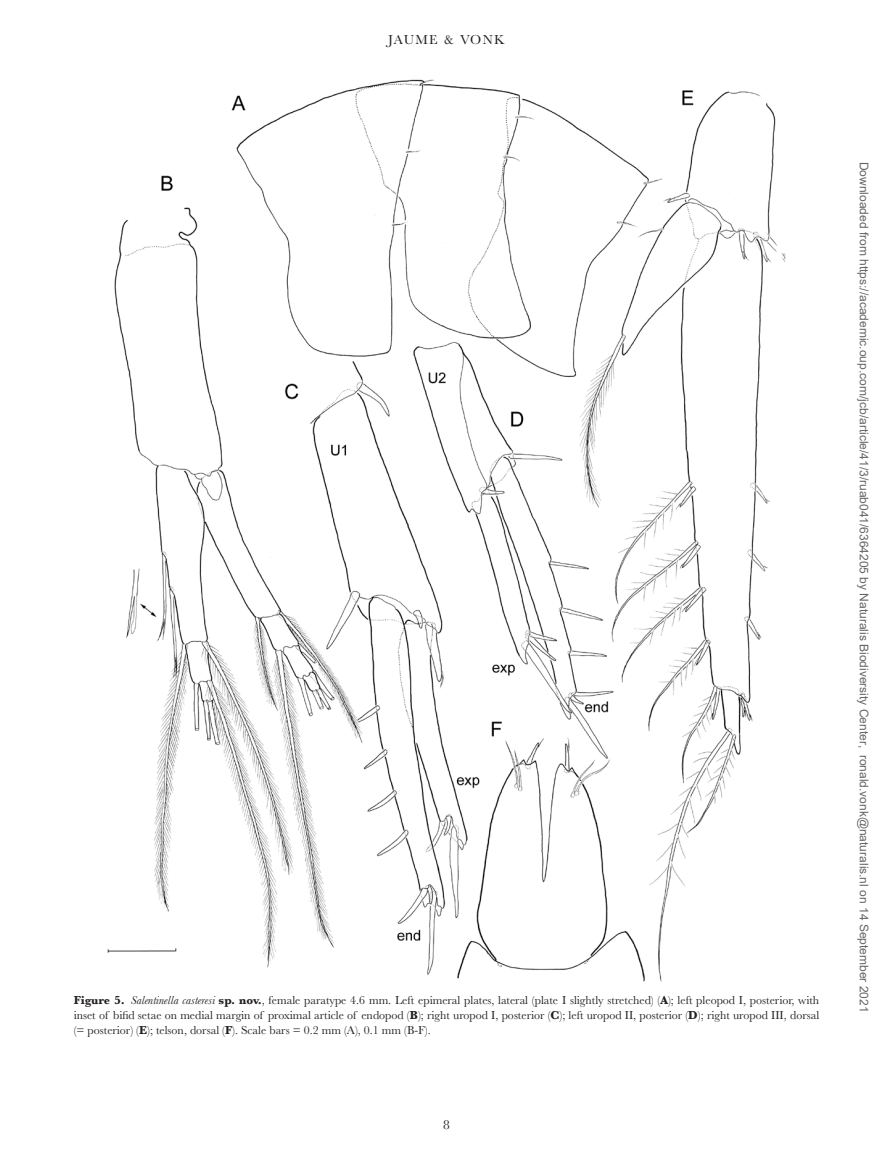
<style>
.page{position:relative;width:893px;height:1174px;background:#fff}
.page>*{position:absolute;margin:0;border:0;box-sizing:border-box;transform-origin:0 0}
.t1{font:13.5px "Baskerville MT Std";letter-spacing:.1em;color:#231f20}
.t2{font:12px/15px "Baskerville MT Std";color:#231f20;text-align:justify}
.t3{font:12px "Arial";color:#666}
.s1{font-weight:700}
.s2{font-style:italic}
</style>
<div class="page">
<img style="left:107px;top:79px;width:679px;height:903px">
<p class="t1" style="left:388px;top:32px;width:118px">JAUME &amp; VONK</p>
<p class="t2" style="left:74px;top:992px;width:747px"><span class="s1">Figure 5.</span> <span class="s2">Salentinella casteresi</span> <span class="s1">sp. nov.</span>, female paratype 4.6 mm. Left epimeral plates, lateral (plate I slightly stretched) (<span class="s1">A</span>); left pleopod I, posterior, with inset of bifid setae on medial margin of proximal article of endopod (<span class="s1">B</span>); right uropod I, posterior (<span class="s1">C</span>); left uropod II, posterior (<span class="s1">D</span>); right uropod III, dorsal (= posterior) (<span class="s1">E</span>); telson, dorsal (<span class="s1">F</span>). Scale bars = 0.2 mm (A), 0.1 mm (B-F).</p>
<p class="t1" style="left:443px;top:1116px;width:8px">8</p>
<p class="t3" style="left:868px;top:162px;width:852px;rotate:90deg">Downloaded from https://academic.oup.com/jcb/article/41/3/ruab041/6364205 by Naturalis Biodiversity Center, ronald.vonk@naturalis.nl on 14 September 2021</p>
</div>
